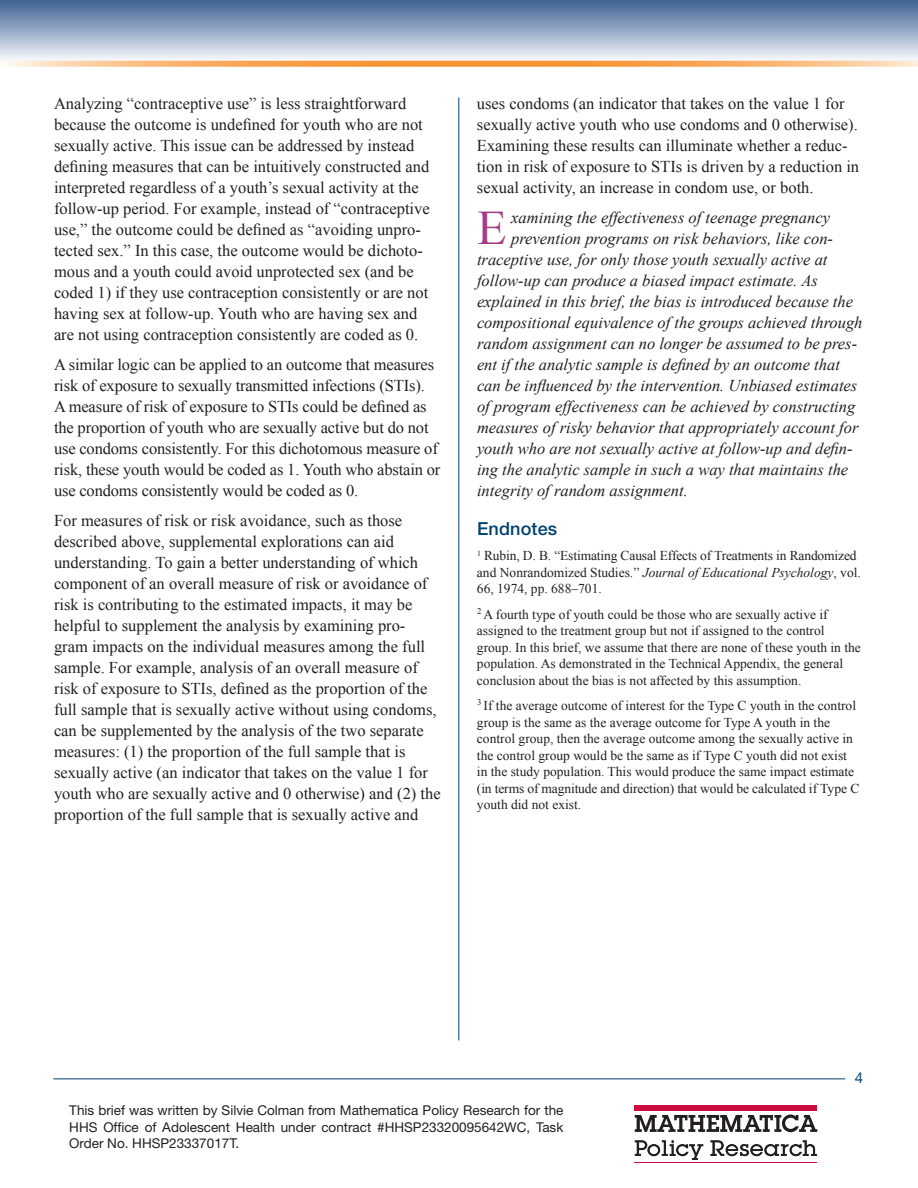
<style>
.page{position:relative;width:918px;height:1188px;background:#fff}
.page>*{position:absolute;margin:0;border:0;box-sizing:border-box;transform-origin:0 0}
.Intro{font:48.15px "Times New Roman";color:#a43d86}
.B_Head{font:500 18px "Helvetica Neue LT Std";letter-spacing:.01em;color:#004171}
.Body_text{font:16.5px/21px "Times New Roman";color:#231f20}
.Intro-2{font:italic 16.5px "Times New Roman";color:#231f20}
.t1{font:15px "Helvetica Neue LT Std";color:#004171}
.Endnote{font:13.5px/16.5px "Times New Roman";color:#231f20}
.C_Head{font:13.5px/16.5px "Helvetica Neue LT Std";color:#231f20;text-align:justify}
.s1{font-style:italic}
</style>
<div class="page">
<div style="left:0;top:0;width:918px;height:63px;background:linear-gradient(to bottom,#3d6394,#fcf8fa)"></div>
<svg style="left:0;top:61px;width:918px;height:6px;background:#f9b26d"></svg>
<hr style="left:53px;top:1078px;width:792px;height:1px;background:#004171">
<hr style="left:459px;top:98px;width:1px;height:942px;background:#004171">
<svg style="left:635px;top:1115px;width:182px;height:17px"></svg>
<hr style="left:635px;top:1162px;width:182px;height:1px;background:#cd0d40">
<svg style="left:635px;top:1140px;width:68px;height:20px"></svg>
<svg style="left:710px;top:1140px;width:107px;height:16px"></svg>
<div style="left:635px;top:1106px;width:182px;height:5px;background:#cd0d40"></div>
<p class="Body_text" style="left:54px;top:93px;width:377px">Analyzing “contraceptive use” is less straightforward because the outcome is undefined for youth who are not sexually active. This issue can be addressed by instead defining measures that can be intuitively constructed and interpreted regardless of a youth’s sexual activity at the follow-up period. For example, instead of “contraceptive use,” the outcome could be defined as “avoiding unpro&shy;tected sex.” In this case, the outcome would be dichoto&shy;mous and a youth could avoid unprotected sex (and be coded 1) if they use contraception consistently or are not having sex at follow-up. Youth who are having sex and are not using contraception consistently are coded as 0.</p>
<p class="Body_text" style="left:54px;top:354px;width:388px">A similar logic can be applied to an outcome that measures risk of exposure to sexually transmitted infections (STIs).<br>A measure of risk of exposure to STIs could be defined as the proportion of youth who are sexually active but do not use condoms consistently. For this dichotomous measure of risk, these youth would be coded as 1. Youth who abstain or use condoms consistently would be coded as 0.</p>
<p class="Body_text" style="left:54px;top:510px;width:388px">For measures of risk or risk avoidance, such as those described above, supplemental explorations can aid understanding. To gain a better understanding of which component of an overall measure of risk or avoidance of risk is contributing to the estimated impacts, it may be helpful to supplement the analysis by examining pro&shy;gram impacts on the individual measures among the full sample. For example, analysis of an overall measure of risk of exposure to STIs, defined as the proportion of the full sample that is sexually active without using condoms, can be supplemented by the analysis of the two separate measures: (1) the proportion of the full sample that is sexually active (an indicator that takes on the value 1 for youth who are sexually active and 0 otherwise) and (2) the proportion of the full sample that is sexually active and</p>
<p class="Body_text" style="left:477px;top:93px;width:384px">uses condoms (an indicator that takes on the value 1 for sexually active youth who use condoms and 0 otherwise).<br>Examining these results can illuminate whether a reduc&shy;tion in risk of exposure to STIs is driven by a reduction in sexual activity, an increase in condom use, or both.</p>
<p class="Intro" style="left:477px;top:195px;width:31px">E</p>
<p class="Intro-2" style="left:511px;top:206px;width:320px">xamining the effectiveness of teenage pregnancy</p>
<p class="Intro-2" style="left:511px;top:227px;width:323px">prevention programs on risk behaviors, like con-</p>
<p class="Intro-2" style="left:477px;top:248px;width:352px">traceptive use, for only those youth sexually active at</p>
<p class="Intro-2" style="left:477px;top:269px;width:342px">follow-up can produce a biased impact estimate. As</p>
<p class="Intro-2" style="left:477px;top:290px;width:378px">explained in this brief, the bias is introduced because the</p>
<p class="Intro-2" style="left:477px;top:311px;width:387px">compositional equivalence of the groups achieved through</p>
<p class="Intro-2" style="left:477px;top:332px;width:382px">random assignment can no longer be assumed to be pres-</p>
<p class="Intro-2" style="left:477px;top:353px;width:364px">ent if the analytic sample is defined by an outcome that</p>
<p class="Intro-2" style="left:477px;top:374px;width:382px">can be influenced by the intervention. Unbiased estimates</p>
<p class="Intro-2" style="left:477px;top:395px;width:380px">of program effectiveness can be achieved by constructing</p>
<p class="Intro-2" style="left:477px;top:416px;width:383px">measures of risky behavior that appropriately account for</p>
<p class="Intro-2" style="left:477px;top:437px;width:377px">youth who are not sexually active at follow-up and defin-</p>
<p class="Intro-2" style="left:477px;top:458px;width:373px">ing the analytic sample in such a way that maintains the</p>
<p class="Intro-2" style="left:477px;top:479px;width:212px">integrity of random assignment.</p>
<p class="B_Head" style="left:477px;top:518px;width:82px">Endnotes</p>
<p class="Endnote" style="left:477px;top:547px;width:385px"><sup>1</sup> Rubin, D. B. “Estimating Causal Effects of Treatments in Randomized and Nonrandomized Studies.” <span class="s1">Journal of Educational Psychology</span>, vol.<br>66, 1974, pp. 688–701.</p>
<p class="Endnote" style="left:477px;top:606px;width:385px"><sup>2</sup> A fourth type of youth could be those who are sexually active if assigned to the treatment group but not if assigned to the control group. In this brief, we assume that there are none of these youth in the population. As demonstrated in the Technical Appendix, the general conclusion about the bias is not affected by this assumption.</p>
<p class="Endnote" style="left:477px;top:697px;width:384px"><sup>3</sup> If the average outcome of interest for the Type C youth in the control group is the same as the average outcome for Type A youth in the control group, then the average outcome among the sexually active in the control group would be the same as if Type C youth did not exist in the study population. This would produce the same impact estimate (in terms of magnitude and direction) that would be calculated if Type C youth did not exist.</p>
<p class="t1" style="left:855px;top:1069px;width:10px">4</p>
<p class="C_Head" style="left:69px;top:1102px;width:496px">This brief was written by Silvie Colman from Mathematica Policy Research for the HHS Office of Adolescent Health under contract #HHSP23320095642WC, Task Order No. HHSP23337017T.</p>
</div>
